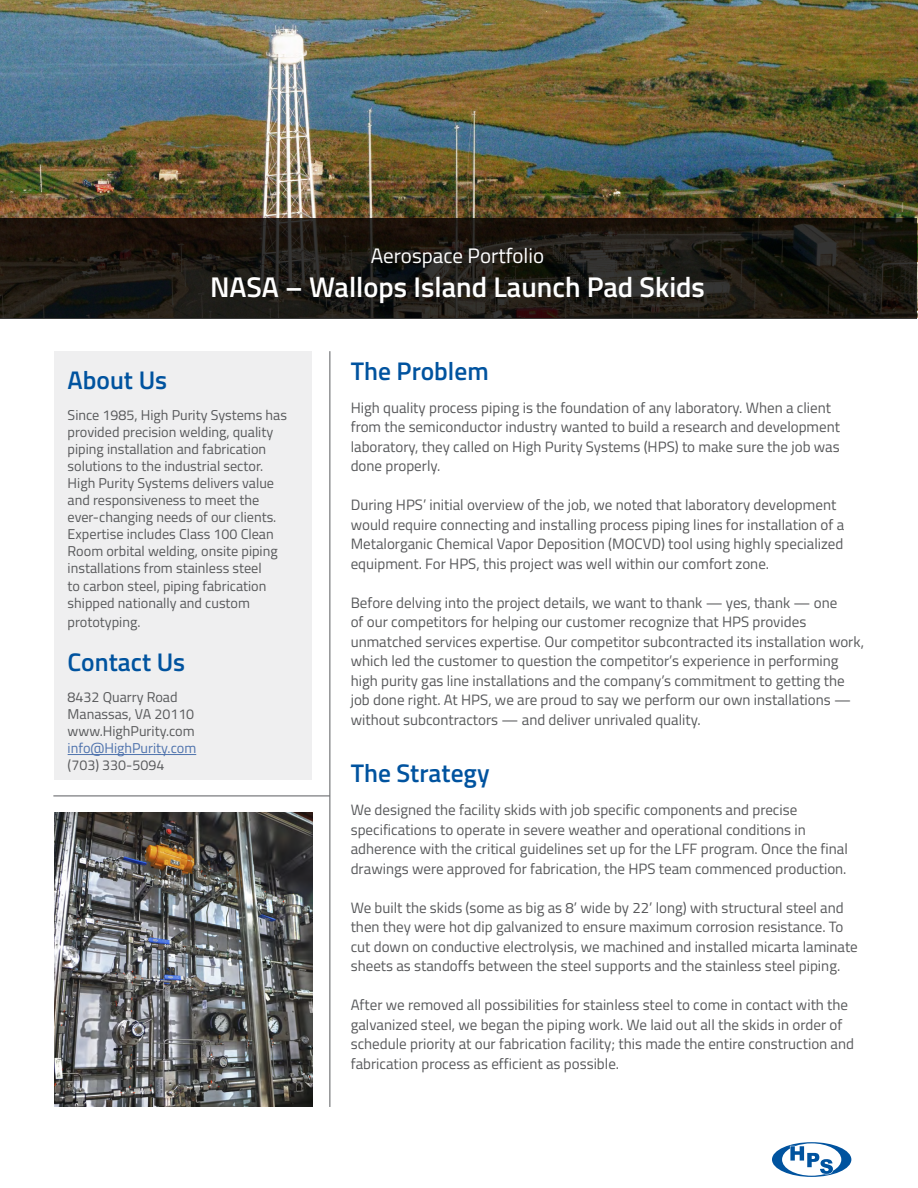
<style>
.page{position:relative;width:918px;height:1188px;background:#fff}
.page>*{position:absolute;margin:0;border:0;box-sizing:border-box;transform-origin:0 0}
.t1{font:600 28.5px "Titillium Web";color:#fff}
.t2{font:600 25.5px "Titillium Web";color:#00539f}
.t3{font:21px "Titillium Web";color:#fff}
.t4{font:15px/19.5px "Titillium Web";color:#58595b}
.t5{font:14.25px/17.1px "Titillium Web";color:#58595b}
.t6{font:14.25px "Titillium Web";color:#4f73ad}
</style>
<div class="page">
<img style="left:0;top:0;width:918px;height:317px">
<svg style="left:0;top:218px;width:917px;height:100px"></svg>
<svg style="left:772px;top:1142px;width:79px;height:35px"></svg>
<img style="left:54px;top:812px;width:258px;height:295px">
<hr style="left:329px;top:351px;width:1px;height:756px;background:#6d6e71">
<hr style="left:53px;top:795px;width:277px;height:1px;background:#6d6e71">
<div style="left:54px;top:351px;width:258px;height:428px;background:#efeff0"></div>
<hr style="left:68px;top:754px;width:128px;height:1px;background:#4f73ad">
<h3 class="t3" style="left:371px;top:240px;width:175px">Aerospace Portfolio</h3>
<h1 class="t1" style="left:210px;top:266px;width:496px">NASA – Wallops Island Launch Pad Skids</h1>
<h2 class="t2" style="left:68px;top:361px;width:101px">About Us</h2>
<p class="t5" style="left:68px;top:405px;width:221px">Since 1985, High Purity Systems has provided precision welding, quality piping installation and fabrication solutions to the industrial sector.<br>High Purity Systems delivers value and responsiveness to meet the ever-changing needs of our clients.<br>Expertise includes Class 100 Clean Room orbital welding, onsite piping installations from stainless steel<br>to carbon steel, piping fabrication shipped nationally and custom</p>
<p class="t5" style="left:68px;top:613px;width:74px">prototyping.</p>
<h2 class="t2" style="left:68px;top:643px;width:119px">Contact Us</h2>
<p class="t5" style="left:68px;top:688px;width:129px">8432 Quarry Road<br>Manassas, VA 20110 www.HighPurity.com</p>
<p class="t6" style="left:68px;top:738px;width:130px">info@HighPurity.com</p>
<p class="t5" style="left:68px;top:756px;width:98px">(703) 330-5094</p>
<h2 class="t2" style="left:351px;top:352px;width:140px">The Problem</h2>
<p class="t4" style="left:351px;top:397px;width:491px">High quality process piping is the foundation of any laboratory. When a client from the semiconductor industry wanted to build a research and development laboratory, they called on High Purity Systems (HPS) to make sure the job was done properly.</p>
<p class="t4" style="left:351px;top:495px;width:495px">During HPS’ initial overview of the job, we noted that laboratory development would require connecting and installing process piping lines for installation of a Metalorganic Chemical Vapor Deposition (MOCVD) tool using highly specialized equipment. For HPS, this project was well within our comfort zone.</p>
<p class="t4" style="left:351px;top:592px;width:515px">Before delving into the project details, we want to thank — yes, thank — one<br>of our competitors for helping our customer recognize that HPS provides unmatched services expertise. Our competitor subcontracted its installation work, which led the customer to question the competitor’s experience in performing high purity gas line installations and the company’s commitment to getting the job done right. At HPS, we are proud to say we perform our own installations — without subcontractors — and deliver unrivaled quality.</p>
<h2 class="t2" style="left:351px;top:754px;width:140px">The Strategy</h2>
<p class="t4" style="left:351px;top:800px;width:499px">We designed the facility skids with job specific components and precise specifications to operate in severe weather and operational conditions in adherence with the critical guidelines set up for the LFF program. Once the final drawings were approved for fabrication, the HPS team commenced production.</p>
<p class="t4" style="left:351px;top:897px;width:509px">We built the skids (some as big as 8’ wide by 22’ long) with structural steel and then they were hot dip galvanized to ensure maximum corrosion resistance. To cut down on conductive electrolysis, we machined and installed micarta laminate sheets as standoffs between the steel supports and the stainless steel piping.</p>
<p class="t4" style="left:351px;top:995px;width:505px">After we removed all possibilities for stainless steel to come in contact with the galvanized steel, we began the piping work. We laid out all the skids in order of schedule priority at our fabrication facility; this made the entire construction and fabrication process as efficient as possible.</p>
</div>
